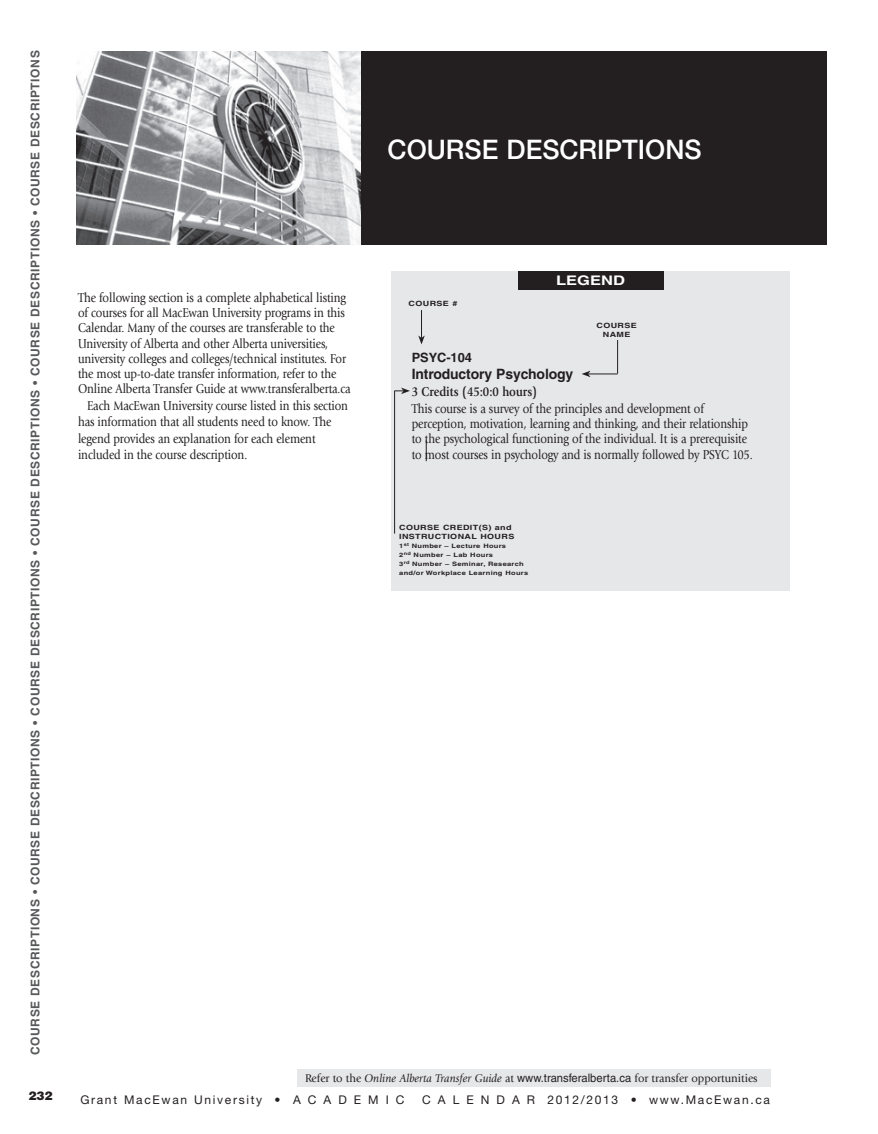
<style>
.page{position:relative;width:878px;height:1134px;background:#fff}
.page>*{position:absolute;margin:0;border:0;box-sizing:border-box;transform-origin:0 0}
.t1{font:500 27px "Helvetica Neue";color:#fff}
.t2{font:700 14.25px "Helvetica";letter-spacing:-.01em;color:#231f20}
.t3{font:13.5px/15.3px "Giovanni";letter-spacing:-.01em;color:#231f20;scale:.85 1}
.t4{font:700 13.2px "Helvetica";color:#fff;scale:1.25 1}
.t5{font:700 12.9px "Helvetica";letter-spacing:-.005em;color:#231f20}
.t6{font:700 12px "Helvetica";letter-spacing:.05em;color:#57585a}
.t7{font:12px "Helvetica Neue";letter-spacing:.14em;color:#231f20}
.t8{font:900 12px "Helvetica";color:#231f20}
.t9{font:11.7px "Giovanni";color:#231f20;scale:.96 1}
.t10{font:700 7.2px/9px "Helvetica";letter-spacing:.04em;color:#231f20;scale:1.25 1}
.t11{font:700 6px/9px "Helvetica";letter-spacing:.04em;color:#231f20;scale:1.25 1}
.s1{font-weight:700}
.s2{font-style:italic}
.s3{font-family:"Helvetica"}
</style>
<div class="page">
<div style="left:298px;top:1069px;width:473px;height:18px;background:#e6e7e9"></div>
<div style="left:391px;top:271px;width:398px;height:320px;background:#e6e7e9"></div>
<hr style="left:617px;top:340px;width:1px;height:34px;background:#231f20">
<hr style="left:394px;top:391px;width:1px;height:143px;background:#231f20">
<svg style="left:418px;top:310px;width:7px;height:34px"></svg>
<svg style="left:582px;top:371px;width:35px;height:6px"></svg>
<svg style="left:394px;top:388px;width:16px;height:6px"></svg>
<div style="left:517px;top:271px;width:146px;height:19px;background:#231f20"></div>
<svg style="left:426px;top:440px;width:1px;height:21px"></svg>
<div style="left:360px;top:51px;width:466px;height:194px;background:#231f20"></div>
<img style="left:77px;top:51px;width:283px;height:194px">
<p class="t6" style="left:28px;top:1055px;width:1006px;rotate:-90deg">course Descriptions • course Descriptions • course Descriptions • course Descriptions • course Descriptions • course Descriptions</p>
<p class="t8" style="left:29px;top:1088px;width:26px">232</p>
<p class="t1" style="left:387px;top:133px;width:315px">COURSE DESCRIPTIONS</p>
<p class="t3" style="left:78px;top:290px;width:322px">The following section is a complete alphabetical listing of courses for all MacEwan University programs in this Calendar. Many of the courses are transferable to the University of Alberta and other Alberta universities, university colleges and colleges/technical institutes. For the most up-to-date transfer information, refer to the Online Alberta Transfer Guide at www.transferalberta.ca</p>
<p class="t3" style="left:78px;top:397px;width:319px;line-height:16.5px;text-indent:9px">Each MacEwan University course listed in this section has information that all students need to know. The legend provides an explanation for each element included in the course description.</p>
<p class="t10" style="left:408px;top:299px;width:41px">COURSE #</p>
<p class="t4" style="left:556px;top:273px;width:57px">LEGEND</p>
<p class="t10" style="left:596px;top:321px;width:34px;text-align:center">COURSE<br>NAME</p>
<p class="t5" style="left:412px;top:350px;width:62px">PSYC-104</p>
<p class="t2" style="left:412px;top:366px;width:163px">Introductory Psychology</p>
<p class="t3" style="left:412px;top:384px;width:345px;line-height:16.8px"><span class="s1">3 Credits (45:0:0 hours)<br></span>This course is a survey of the principles and development of</p>
<p class="t3" style="left:412px;top:416px;width:402px">perception, motivation, learning and thinking, and their relationship to the psychological functioning of the individual. It is a prerequisite to most courses in psychology and is normally followed by PSYC 105.</p>
<p class="t10" style="left:399px;top:522px;width:94px">COURSE CREDIT(S) and<br>INSTRUCTIONAL HOURS</p>
<p class="t11" style="left:399px;top:541px;width:105px">1<sup>st</sup> Number – Lecture Hours<br>2<sup>nd</sup> Number – Lab Hours<br>3<sup>rd</sup> Number – Seminar, Research and/or Workplace Learning Hours</p>
<p class="t9" style="left:305px;top:1072px;width:473px">Refer to the <span class="s2">Online Alberta Transfer Guide</span> at <span class="s3">www.transferalberta.ca</span> for transfer opportunities</p>
<p class="t7" style="left:80px;top:1093px;width:325px">Grant MacEwan University • A C A D E m I C</p>
<p class="t7" style="left:422px;top:1093px;width:349px">C A L E N D A R 2012/2013 • www.MacEwan.ca</p>
</div>
